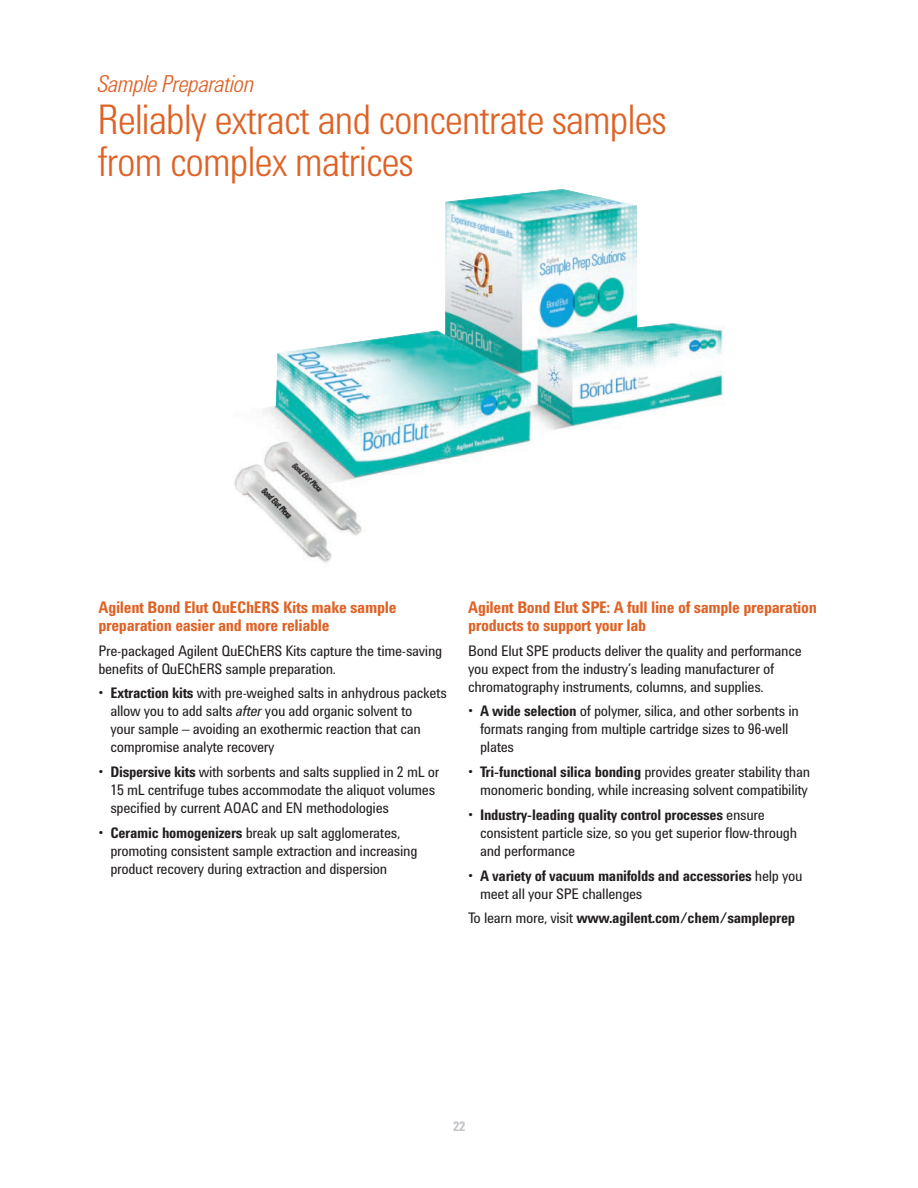
<style>
.page{position:relative;width:918px;height:1188px;background:#fff}
.page>*{position:absolute;margin:0;border:0;box-sizing:border-box;transform-origin:0 0}
.t1{font:300 42px/42px "Agilent Condensed CFF";letter-spacing:-.02em;color:#de6226}
.t2{font:italic 300 24px "Agilent Condensed CFF";letter-spacing:-.02em;color:#de6226}
.t3{font:700 16.5px/18px "Agilent Condensed CFF";letter-spacing:-.02em;color:#de6226}
.t4{font:15px/18px "Agilent Condensed CFF";letter-spacing:-.02em;color:#231f20}
.t5{font:700 15px/18px "Agilent Condensed CFF";letter-spacing:-.02em;color:#231f20}
.t6{font:700 13.5px "Agilent Condensed CFF";color:#c2c3c6}
.s1{font-weight:700}
.s2{font-style:italic}
.s3{font-weight:400}
</style>
<div class="page">
<img style="left:234px;top:189px;width:490px;height:374px">
<h2 class="t2" style="left:97px;top:75px;width:158px">Sample Preparation</h2>
<h1 class="t1" style="left:97px;top:102px;width:570px">Reliably extract and concentrate samples from complex matrices</h1>
<p class="t3" style="left:98px;top:599px;width:300px">Agilent Bond Elut QuEChERS Kits make sample preparation easier and more reliable</p>
<p class="t4" style="left:98px;top:642px;width:345px">Pre-packaged Agilent QuEChERS Kits capture the time-saving benefits of QuEChERS sample preparation.</p>
<p class="t4" style="left:110px;top:685px;width:338px;text-indent:-12px"><span class="s1">• Extraction kits</span> with pre-weighed salts in anhydrous packets allow you to add salts <span class="s2">after</span> you add organic solvent to<br>your sample – avoiding an exothermic reaction that can compromise analyte recovery</p>
<p class="t4" style="left:110px;top:764px;width:330px;text-indent:-12px"><span class="s1">• Dispersive kits</span> with sorbents and salts supplied in 2 mL or<br>15 mL centrifuge tubes accommodate the aliquot volumes specified by current AOAC and EN methodologies</p>
<p class="t4" style="left:110px;top:825px;width:309px;text-indent:-12px"><span class="s1">• Ceramic homogenizers</span> break up salt agglomerates, promoting consistent sample extraction and increasing product recovery during extraction and dispersion</p>
<p class="t3" style="left:468px;top:599px;width:350px">Agilent Bond Elut SPE: A full line of sample preparation products to support your lab</p>
<p class="t4" style="left:468px;top:642px;width:335px">Bond Elut SPE products deliver the quality and performance you expect from the industry’s leading manufacturer of chromatography instruments, columns, and supplies.</p>
<p class="t4" style="left:480px;top:703px;width:320px;text-indent:-12px"><span class="s1">• A wide selection</span> of polymer, silica, and other sorbents in formats ranging from multiple cartridge sizes to 96-well plates</p>
<p class="t4" style="left:468px;top:764px;width:344px;text-align:right"><span class="s1">• Tri-functional silica bonding</span> provides greater stability than monomeric bonding, while increasing solvent compatibility</p>
<p class="t4" style="left:480px;top:807px;width:319px;text-indent:-12px"><span class="s1">• Industry-leading quality control processes</span> ensure consistent particle size, so you get superior flow-through and performance</p>
<p class="t5" style="left:480px;top:867px;width:324px;text-indent:-12px">• A variety of vacuum manifolds and accessories <span class="s3">help you meet all your SPE challenges</span></p>
<p class="t5" style="left:468px;top:910px;width:329px"><span class="s3">To learn more, visit</span> www.agilent.com/chem/sampleprep</p>
<p class="t6" style="left:453px;top:1121px;width:14px">22</p>
</div>
